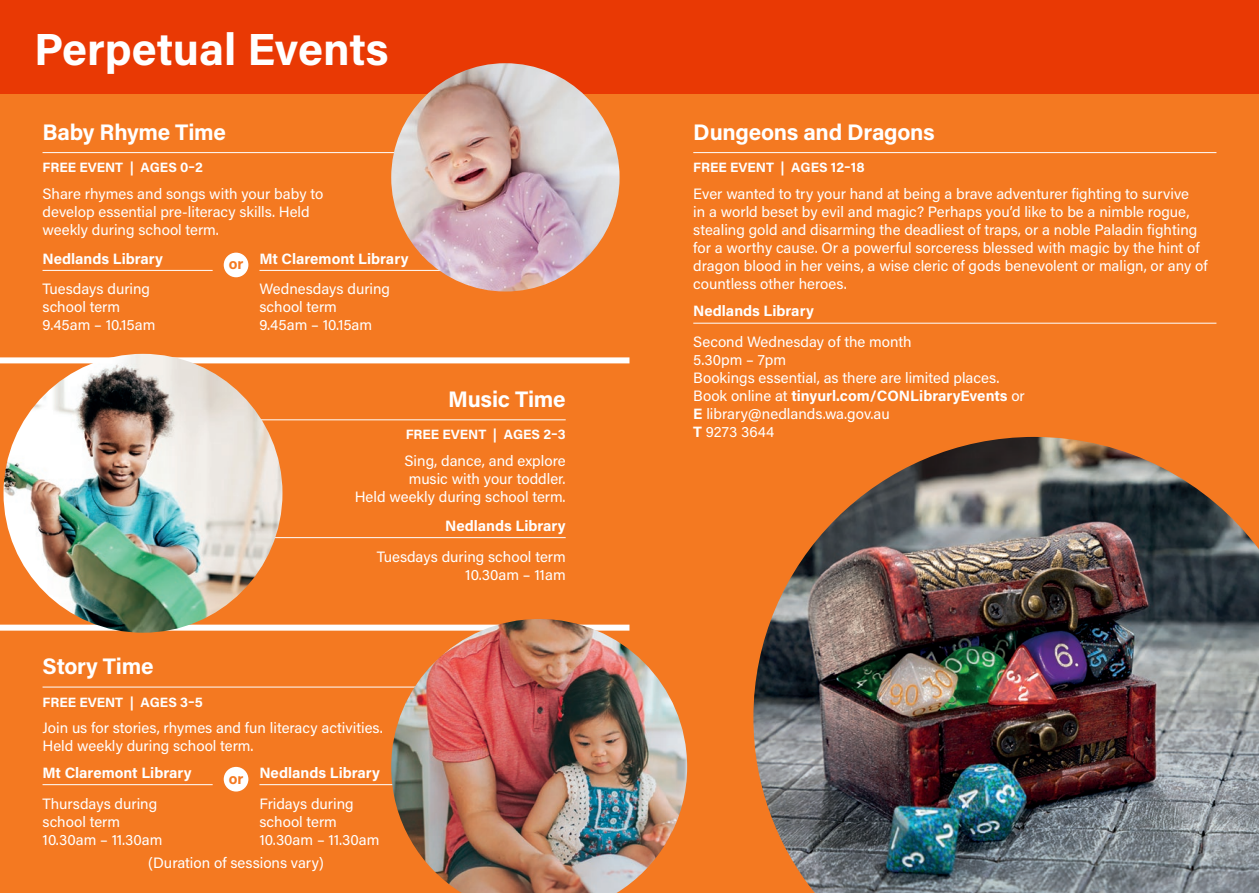
<style>
.page{position:relative;width:1259px;height:893px;background:#fff}
.page>*{position:absolute;margin:0;border:0;box-sizing:border-box;transform-origin:0 0}
.t1{font:700 45px "Acumin Pro";letter-spacing:-.005em;color:#fff}
.t2{font:700 22.5px "Acumin Pro";letter-spacing:-.01em;color:#fff}
.t3{font:15px/18px "Acumin Pro";color:#fff}
.t4{font:700 15px "Acumin Pro";color:#fff}
.t5{font:700 15px "Acumin Pro";color:#f47921}
.t6{font:700 13.5px "Acumin Pro";color:#fff}
.s1{font-weight:700}
</style>
<div class="page">
<div style="left:0;top:0;width:629px;height:893px;background:#f47921"></div>
<div style="left:629px;top:0;width:630px;height:893px;background:#f47921"></div>
<hr style="left:43px;top:152px;width:386px;height:1px;background:#fff">
<hr style="left:693px;top:152px;width:523px;height:1px;background:#fff">
<hr style="left:179px;top:419px;width:387px;height:1px;background:#fff">
<hr style="left:43px;top:687px;width:386px;height:1px;background:#fff">
<hr style="left:43px;top:270px;width:170px;height:1px;background:#fff">
<hr style="left:693px;top:323px;width:523px;height:1px;background:#fff">
<hr style="left:179px;top:537px;width:387px;height:1px;background:#fff">
<hr style="left:259px;top:784px;width:170px;height:1px;background:#fff">
<hr style="left:259px;top:270px;width:209px;height:1px;background:#fff">
<hr style="left:43px;top:784px;width:170px;height:1px;background:#fff">
<div style="left:0;top:357px;width:629px;height:6px;background:#fff"></div>
<div style="left:0;top:625px;width:629px;height:6px;background:#fff"></div>
<div style="left:0;top:0;width:1259px;height:94px;background:#e93904"></div>
<div style="left:224px;top:253px;width:24px;height:24px;background:#fff;border-radius:50%"></div>
<div style="left:224px;top:767px;width:24px;height:24px;background:#fff;border-radius:50%"></div>
<img style="left:391px;top:63px;width:228px;height:228px;border-radius:114px">
<img style="left:753px;top:437px;width:506px;height:456px">
<img style="left:391px;top:619px;width:296px;height:274px">
<img style="left:4px;top:354px;width:278px;height:279px;border-radius:139px">
<h1 class="t1" style="left:34px;top:18px;width:356px">Perpetual Events</h1>
<h2 class="t2" style="left:43px;top:116px;width:185px">Baby Rhyme Time</h2>
<p class="t6" style="left:43px;top:158px;width:162px">FREE EVENT | AGES 0–2</p>
<p class="t3" style="left:43px;top:184px;width:282px">Share rhymes and songs with your baby to develop essential pre-literacy skills. Held weekly during school term.</p>
<p class="t4" style="left:43px;top:248px;width:122px">Nedlands Library</p>
<p class="t3" style="left:43px;top:280px;width:114px">Tuesdays during school term<br>9.45am – 10.15am</p>
<p class="t5" style="left:229px;top:254px;width:16px">or</p>
<p class="t4" style="left:259px;top:248px;width:150px">Mt Claremont Library</p>
<p class="t3" style="left:259px;top:280px;width:132px">Wednesdays during school term<br>9.45am – 10.15am</p>
<h2 class="t2" style="left:448px;top:383px;width:119px">Music Time</h2>
<p class="t6" style="left:406px;top:425px;width:161px">FREE EVENT | AGES 2–3</p>
<p class="t3" style="left:355px;top:451px;width:212px;text-align:right">Sing, dance, and explore<br>music with your toddler.<br>Held weekly during school term.</p>
<p class="t4" style="left:445px;top:515px;width:122px">Nedlands Library</p>
<p class="t3" style="left:377px;top:547px;width:190px;text-align:right">Tuesdays during school term<br>10.30am – 11am</p>
<h2 class="t2" style="left:43px;top:651px;width:113px">Story Time</h2>
<p class="t6" style="left:43px;top:692px;width:162px">FREE EVENT | AGES 3–5</p>
<p class="t3" style="left:43px;top:718px;width:342px">Join us for stories, rhymes and fun literacy activities.<br>Held weekly during school term.</p>
<p class="t4" style="left:43px;top:762px;width:150px">Mt Claremont Library</p>
<p class="t3" style="left:43px;top:794px;width:122px">Thursdays during school term<br>10.30am – 11.30am</p>
<p class="t5" style="left:229px;top:768px;width:16px">or</p>
<p class="t4" style="left:259px;top:762px;width:122px">Nedlands Library</p>
<p class="t3" style="left:259px;top:794px;width:122px">Fridays during school term<br>10.30am – 11.30am</p>
<p class="t3" style="left:148px;top:853px;width:177px">(Duration of sessions vary)</p>
<h2 class="t2" style="left:693px;top:116px;width:243px">Dungeons and Dragons</h2>
<p class="t6" style="left:693px;top:158px;width:173px">FREE EVENT | AGES 12–18</p>
<p class="t3" style="left:693px;top:184px;width:516px">Ever wanted to try your hand at being a brave adventurer fighting to survive<br>in a world beset by evil and magic? Perhaps you’d like to be a nimble rogue, stealing gold and disarming the deadliest of traps, or a noble Paladin fighting for a worthy cause. Or a powerful sorceress blessed with magic by the hint of dragon blood in her veins, a wise cleric of gods benevolent or malign, or any of countless other heroes.</p>
<p class="t4" style="left:693px;top:301px;width:122px">Nedlands Library</p>
<p class="t3" style="left:693px;top:332px;width:333px">Second Wednesday of the month<br>5.30pm – 7pm<br>Bookings essential, as there are limited places.<br>Book online at <span class="s1">tinyurl.com/CONLibraryEvents</span> or<br><span class="s1">E</span> library@nedlands.wa.gov.au<br><span class="s1">T</span> 9273 3644</p>
</div>
